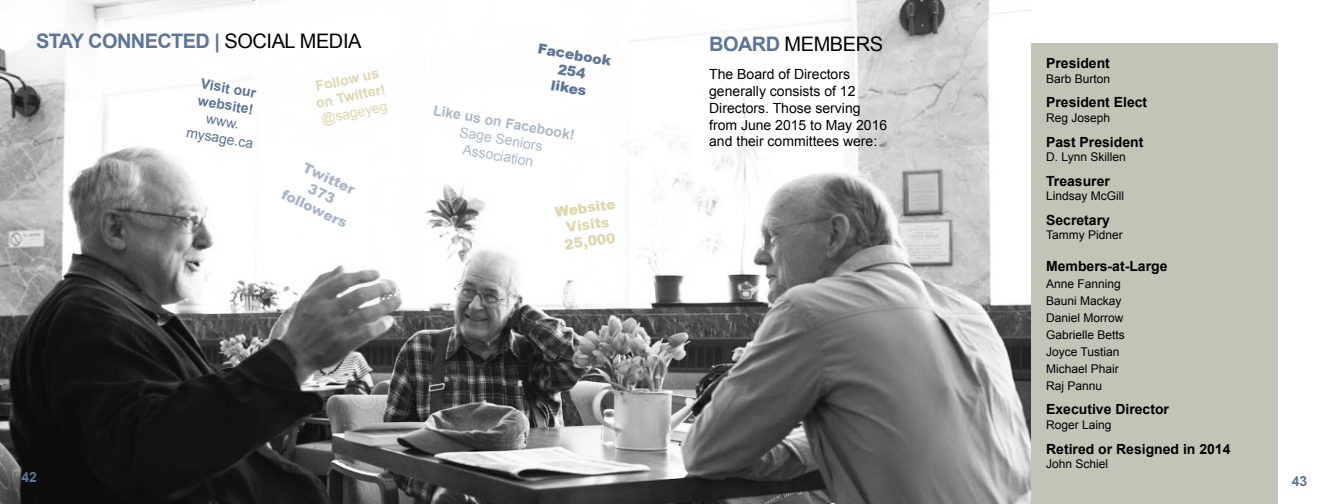
<style>
.page{position:relative;width:1332px;height:504px;background:#fff}
.page>*{position:absolute;margin:0;border:0;box-sizing:border-box;transform-origin:0 0}
.t1{font:700 20px "Arial";letter-spacing:-.03em;color:#5c7598}
.t2{font:20px "Arial";letter-spacing:-.02em;color:#000}
.t3{font:700 14px "Arial";color:#000}
.t4{font:14px/16.8px "Arial";color:#000}
.t5{font:14px/16.8px "Arial";color:#abb7c8;text-align:center}
.t6{font:700 14px/16.8px "Arial";color:#5c7598}
.t7{font:900 14px/16.8px "Arial";color:#abb7c8;text-align:center}
.t8{font:900 14px/16.8px "Arial";color:#ded8af;text-align:center}
.t9{font:700 14px/16.8px "Arial";color:#ded8af}
.t10{font:700 14px "Arial";color:#abb7c8}
.t11{font:900 14px/16.8px "Arial";color:#5c7598;text-align:center}
.t12{font:14px/16.8px "Arial";color:#5c7598;text-align:center}
.t13{font:14px "Arial";color:#ded8af}
.t14{font:12px/17px "Arial";color:#000}
.s1{font-weight:400;color:#000}
.s2{font-weight:700;color:#5c7598}
</style>
<div class="page">
<img style="left:0;top:0;width:1032px;height:504px">
<div style="left:1032px;top:43px;width:246px;height:461px;background:#c2c4b6"></div>
<h1 class="t1" style="left:36px;top:27px;width:327px">STAY CONNECTED | <span class="s1">SOCIAL MEDIA</span></h1>
<h1 class="t2" style="left:709px;top:30px;width:176px"><span class="s2">BOARD</span> MEMBERS</h1>
<p class="t11" style="left:540px;top:40px;width:76px;rotate:10deg">Facebook<br>254<br>likes</p>
<p class="t4" style="left:709px;top:66px;width:180px">The Board of Directors generally consists of 12<br>Directors. Those serving from June 2015 to May 2016 and their committees were:</p>
<p class="t9" style="left:311px;top:79px;width:72px;rotate:-12deg">Follow us on Twitter!</p>
<p class="t6" style="left:202px;top:76px;width:58px;rotate:10deg">Visit our website!</p>
<p class="t12" style="left:191px;top:107px;width:69px;rotate:10deg">www. mysage.ca</p>
<p class="t13" style="left:320px;top:111px;width:69px;rotate:-12deg">@sageyeg</p>
<p class="t7" style="left:301px;top:155px;width:72px;rotate:25deg">Twitter<br>373 followers</p>
<p class="t10" style="left:435px;top:101px;width:145px;rotate:10deg">Like us on Facebook!</p>
<p class="t5" style="left:461px;top:124px;width:86px;rotate:10deg">Sage Seniors<br>Association</p>
<p class="t8" style="left:554px;top:203px;width:62px;rotate:-8deg">Website<br>Visits<br>25,000</p>
<p class="t6" style="left:21px;top:470px;width:17px">42</p>
<p class="t3" style="left:1046px;top:54px;width:65px">President</p>
<p class="t14" style="left:1046px;top:70px;width:66px">Barb Burton</p>
<p class="t3" style="left:1046px;top:93px;width:103px">President Elect</p>
<p class="t14" style="left:1046px;top:109px;width:66px">Reg Joseph</p>
<p class="t3" style="left:1046px;top:132px;width:99px">Past President</p>
<p class="t14" style="left:1046px;top:148px;width:81px">D. Lynn Skillen</p>
<p class="t3" style="left:1046px;top:172px;width:65px">Treasurer</p>
<p class="t14" style="left:1046px;top:188px;width:80px">Lindsay McGill</p>
<p class="t3" style="left:1046px;top:211px;width:65px">Secretary</p>
<p class="t14" style="left:1046px;top:227px;width:78px">Tammy Pidner</p>
<p class="t3" style="left:1046px;top:256px;width:123px">Members-at-Large</p>
<p class="t14" style="left:1046px;top:275px;width:80px">Anne Fanning<br>Bauni Mackay<br>Daniel Morrow<br>Gabrielle Betts<br>Joyce Tustian<br>Michael Phair<br>Raj Pannu</p>
<p class="t3" style="left:1046px;top:400px;width:124px">Executive Director</p>
<p class="t14" style="left:1046px;top:416px;width:67px">Roger Laing</p>
<p class="t3" style="left:1046px;top:439px;width:186px">Retired or Resigned in 2014</p>
<p class="t14" style="left:1046px;top:455px;width:64px">John Schiel</p>
<p class="t6" style="left:1292px;top:473px;width:17px">43</p>
</div>
